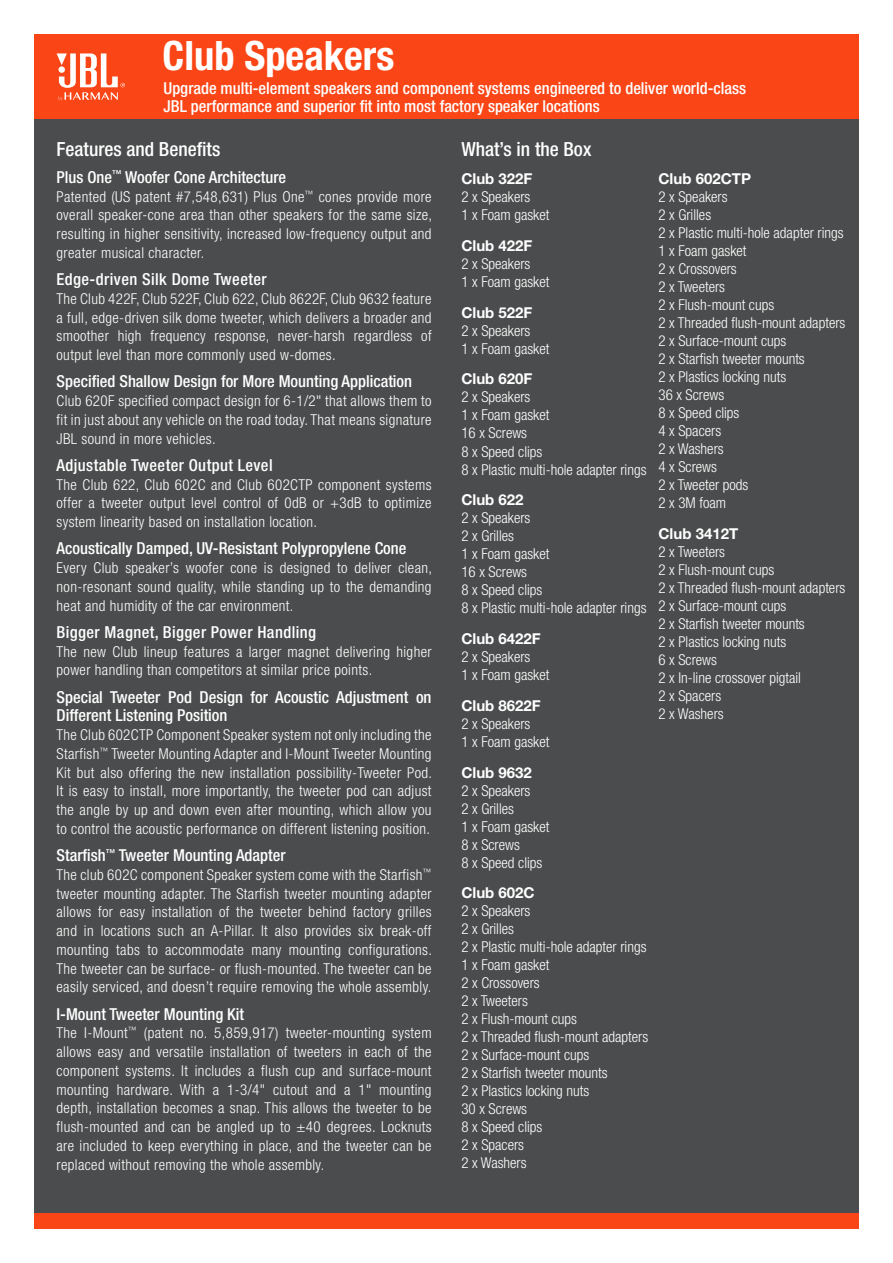
<style>
.page{position:relative;width:893px;height:1263px;background:#fff}
.page>*{position:absolute;margin:0;border:0;box-sizing:border-box;transform-origin:0 0}
.t1{font:700 condensed 40.5px "Helvetica Neue LT Pro";color:#fff}
.t2{font:500 condensed 19.5px "Helvetica Neue LT Pro";color:#fff}
.t3{font:500 condensed 19.5px "Helvetica Neue LT Std";color:#fff}
.t4{font:500 condensed 16.5px/18px "Helvetica Neue LT Pro";color:#fff}
.t5{font:500 condensed 16.5px "Helvetica Neue LT Pro";letter-spacing:.025em;color:#fff}
.t6{font:300 condensed 15px/18.8px "Helvetica Neue LT Pro";color:#fff;text-align:justify}
.t7{font:300 condensed 15px/18.8px "Helvetica Neue LT Pro";letter-spacing:.025em;color:#fff}
.t8{font:700 15px "Helvetica Neue LT Std";color:#fff}
</style>
<div class="page">
<div style="left:34px;top:34px;width:825px;height:85px;background:#fa4616"></div>
<div style="left:34px;top:1213px;width:825px;height:16px;background:#fa4616"></div>
<svg style="left:57px;top:53px;width:68px;height:48px"></svg>
<div style="left:34px;top:119px;width:825px;height:1094px;background:#4b4c4d"></div>
<p class="t1" style="left:163px;top:31px;width:233px">Club Speakers</p>
<p class="t4" style="left:163px;top:79px;width:584px">Upgrade multi-element speakers and component systems engineered to deliver world-class<br>JBL performance and superior fit into most factory speaker locations</p>
<p class="t2" style="left:57px;top:137px;width:165px">Features and Benefits</p>
<p class="t4" style="left:57px;top:168px;width:231px">Plus One<sup>™</sup> Woofer Cone Architecture</p>
<p class="t6" style="left:57px;top:187px;width:377px">Patented (US patent #7,548,631) Plus One<sup>™</sup> cones provide more overall speaker-cone area than other speakers for the same size, resulting in higher sensitivity, increased low-frequency output and greater musical character.</p>
<p class="t5" style="left:57px;top:269px;width:212px">Edge-driven Silk Dome Tweeter</p>
<p class="t6" style="left:57px;top:289px;width:377px">The Club 422F, Club 522F, Club 622, Club 8622F, Club 9632 feature a full, edge-driven silk dome tweeter, which delivers a broader and smoother high frequency response, never-harsh regardless of output level than more commonly used w-domes.</p>
<p class="t4" style="left:57px;top:372px;width:357px">Specified Shallow Design for More Mounting Application</p>
<p class="t6" style="left:57px;top:391px;width:377px">Club 620F specified compact design for 6-1/2" that allows them to fit in just about any vehicle on the road today. That means signature JBL sound in more vehicles.</p>
<p class="t5" style="left:57px;top:455px;width:218px">Adjustable Tweeter Output Level</p>
<p class="t6" style="left:57px;top:475px;width:377px">The Club 622, Club 602C and Club 602CTP component systems offer a tweeter output level control of 0dB or +3dB to optimize system linearity based on installation location.</p>
<p class="t4" style="left:57px;top:539px;width:351px">Acoustically Damped, UV-Resistant Polypropylene Cone</p>
<p class="t6" style="left:57px;top:558px;width:377px">Every Club speaker’s woofer cone is designed to deliver clean, non-resonant sound quality, while standing up to the demanding heat and humidity of the car environment.</p>
<p class="t5" style="left:57px;top:622px;width:261px">Bigger Magnet, Bigger Power Handling</p>
<p class="t7" style="left:57px;top:642px;width:377px">The new Club lineup features a larger magnet delivering higher power handling than competitors at similar price points.</p>
<p class="t4" style="left:57px;top:687px;width:376px;line-height:18.8px">Special Tweeter Pod Design for Acoustic Adjustment on<br>Different Listening Position</p>
<p class="t6" style="left:57px;top:725px;width:377px">The Club 602CTP Component Speaker system not only including the Starfish<sup>™</sup> Tweeter Mounting Adapter and I-Mount Tweeter Mounting Kit but also offering the new installation possibility-Tweeter Pod.<br>It is easy to install, more importantly, the tweeter pod can adjust the angle by up and down even after mounting, which allow you to control the acoustic performance on different listening position.</p>
<p class="t4" style="left:57px;top:846px;width:230px">Starfish<sup>™</sup> Tweeter Mounting Adapter</p>
<p class="t6" style="left:57px;top:865px;width:377px">The club 602C component Speaker system come with the Starfish<sup>™ </sup>tweeter mounting adapter. The Starfish tweeter mounting adapter allows for easy installation of the tweeter behind factory grilles and in locations such an A-Pillar. It also provides six break-off mounting tabs to accommodate many mounting configurations.<br>The tweeter can be surface- or flush-mounted. The tweeter can be easily serviced, and doesn’t require removing the whole assembly.</p>
<p class="t4" style="left:57px;top:1004px;width:189px">I-Mount Tweeter Mounting Kit</p>
<p class="t6" style="left:57px;top:1024px;width:377px">The I-Mount<sup>™</sup> (patent no. 5,859,917) tweeter-mounting system allows easy and versatile installation of tweeters in each of the component systems. It includes a flush cup and surface-mount mounting hardware. With a 1-3/4" cutout and a 1" mounting depth, installation becomes a snap. This allows the tweeter to be flush-mounted and can be angled up to ±40 degrees. Locknuts are included to keep everything in place, and the tweeter can be replaced without removing the whole assembly.</p>
<p class="t3" style="left:461px;top:137px;width:131px">What’s in the Box</p>
<p class="t8" style="left:461px;top:170px;width:73px">Club 322F</p>
<p class="t6" style="left:461px;top:187px;width:71px">2 x Speakers</p>
<p class="t6" style="left:461px;top:205px;width:90px">1 x Foam gasket</p>
<p class="t8" style="left:461px;top:236px;width:73px">Club 422F</p>
<p class="t6" style="left:461px;top:254px;width:71px">2 x Speakers</p>
<p class="t6" style="left:461px;top:272px;width:90px">1 x Foam gasket</p>
<p class="t8" style="left:461px;top:303px;width:73px">Club 522F</p>
<p class="t6" style="left:461px;top:321px;width:71px">2 x Speakers</p>
<p class="t6" style="left:461px;top:339px;width:90px">1 x Foam gasket</p>
<p class="t8" style="left:461px;top:370px;width:73px">Club 620F</p>
<p class="t6" style="left:461px;top:388px;width:71px">2 x Speakers</p>
<p class="t6" style="left:461px;top:406px;width:90px">1 x Foam gasket</p>
<p class="t6" style="left:461px;top:424px;width:67px">16 x Screws</p>
<p class="t6" style="left:461px;top:442px;width:82px">8 x Speed clips</p>
<p class="t6" style="left:461px;top:460px;width:187px">8 x Plastic multi-hole adapter rings</p>
<p class="t8" style="left:461px;top:491px;width:64px">Club 622</p>
<p class="t6" style="left:461px;top:508px;width:71px">2 x Speakers</p>
<p class="t6" style="left:461px;top:526px;width:54px">2 x Grilles</p>
<p class="t6" style="left:461px;top:544px;width:90px">1 x Foam gasket</p>
<p class="t6" style="left:461px;top:562px;width:67px">16 x Screws</p>
<p class="t6" style="left:461px;top:580px;width:82px">8 x Speed clips</p>
<p class="t6" style="left:461px;top:598px;width:187px">8 x Plastic multi-hole adapter rings</p>
<p class="t8" style="left:461px;top:629px;width:81px">Club 6422F</p>
<p class="t6" style="left:461px;top:647px;width:71px">2 x Speakers</p>
<p class="t6" style="left:461px;top:665px;width:90px">1 x Foam gasket</p>
<p class="t8" style="left:461px;top:696px;width:81px">Club 8622F</p>
<p class="t6" style="left:461px;top:714px;width:71px">2 x Speakers</p>
<p class="t6" style="left:461px;top:732px;width:90px">1 x Foam gasket</p>
<p class="t8" style="left:461px;top:763px;width:72px">Club 9632</p>
<p class="t6" style="left:461px;top:781px;width:71px">2 x Speakers</p>
<p class="t6" style="left:461px;top:799px;width:54px">2 x Grilles</p>
<p class="t6" style="left:461px;top:817px;width:90px">1 x Foam gasket</p>
<p class="t6" style="left:461px;top:835px;width:60px">8 x Screws</p>
<p class="t6" style="left:461px;top:853px;width:82px">8 x Speed clips</p>
<p class="t8" style="left:461px;top:884px;width:75px">Club 602C</p>
<p class="t6" style="left:461px;top:901px;width:71px">2 x Speakers</p>
<p class="t6" style="left:461px;top:919px;width:54px">2 x Grilles</p>
<p class="t6" style="left:461px;top:937px;width:187px">2 x Plastic multi-hole adapter rings</p>
<p class="t6" style="left:461px;top:955px;width:90px">1 x Foam gasket</p>
<p class="t6" style="left:461px;top:973px;width:80px">2 x Crossovers</p>
<p class="t6" style="left:461px;top:991px;width:68px">2 x Tweeters</p>
<p class="t6" style="left:461px;top:1009px;width:117px">2 x Flush-mount cups</p>
<p class="t6" style="left:461px;top:1027px;width:188px">2 x Threaded flush-mount adapters</p>
<p class="t6" style="left:461px;top:1045px;width:129px">2 x Surface-mount cups</p>
<p class="t6" style="left:461px;top:1063px;width:148px">2 x Starfish tweeter mounts</p>
<p class="t6" style="left:461px;top:1081px;width:129px">2 x Plastics locking nuts</p>
<p class="t6" style="left:461px;top:1099px;width:67px">30 x Screws</p>
<p class="t6" style="left:461px;top:1117px;width:82px">8 x Speed clips</p>
<p class="t6" style="left:461px;top:1135px;width:64px">2 x Spacers</p>
<p class="t6" style="left:461px;top:1153px;width:67px">2 x Washers</p>
<p class="t8" style="left:658px;top:170px;width:94px">Club 602CTP</p>
<p class="t6" style="left:658px;top:187px;width:71px">2 x Speakers</p>
<p class="t6" style="left:658px;top:205px;width:54px">2 x Grilles</p>
<p class="t6" style="left:658px;top:223px;width:187px">2 x Plastic multi-hole adapter rings</p>
<p class="t6" style="left:658px;top:241px;width:90px">1 x Foam gasket</p>
<p class="t6" style="left:658px;top:259px;width:80px">2 x Crossovers</p>
<p class="t6" style="left:658px;top:277px;width:68px">2 x Tweeters</p>
<p class="t6" style="left:658px;top:295px;width:117px">2 x Flush-mount cups</p>
<p class="t6" style="left:658px;top:313px;width:188px">2 x Threaded flush-mount adapters</p>
<p class="t6" style="left:658px;top:331px;width:129px">2 x Surface-mount cups</p>
<p class="t6" style="left:658px;top:349px;width:148px">2 x Starfish tweeter mounts</p>
<p class="t6" style="left:658px;top:367px;width:129px">2 x Plastics locking nuts</p>
<p class="t6" style="left:658px;top:385px;width:67px">36 x Screws</p>
<p class="t6" style="left:658px;top:403px;width:82px">8 x Speed clips</p>
<p class="t6" style="left:658px;top:421px;width:64px">4 x Spacers</p>
<p class="t6" style="left:658px;top:439px;width:67px">2 x Washers</p>
<p class="t6" style="left:658px;top:457px;width:60px">4 x Screws</p>
<p class="t6" style="left:658px;top:475px;width:91px">2 x Tweeter pods</p>
<p class="t6" style="left:658px;top:493px;width:69px">2 x 3M foam</p>
<p class="t8" style="left:658px;top:524px;width:81px">Club 3412T</p>
<p class="t6" style="left:658px;top:542px;width:68px">2 x Tweeters</p>
<p class="t6" style="left:658px;top:560px;width:117px">2 x Flush-mount cups</p>
<p class="t6" style="left:658px;top:578px;width:188px">2 x Threaded flush-mount adapters</p>
<p class="t6" style="left:658px;top:596px;width:129px">2 x Surface-mount cups</p>
<p class="t6" style="left:658px;top:614px;width:148px">2 x Starfish tweeter mounts</p>
<p class="t6" style="left:658px;top:632px;width:129px">2 x Plastics locking nuts</p>
<p class="t6" style="left:658px;top:650px;width:60px">6 x Screws</p>
<p class="t6" style="left:658px;top:668px;width:144px">2 x In-line crossover pigtail</p>
<p class="t6" style="left:658px;top:686px;width:64px">2 x Spacers</p>
<p class="t6" style="left:658px;top:704px;width:67px">2 x Washers</p>
</div>
